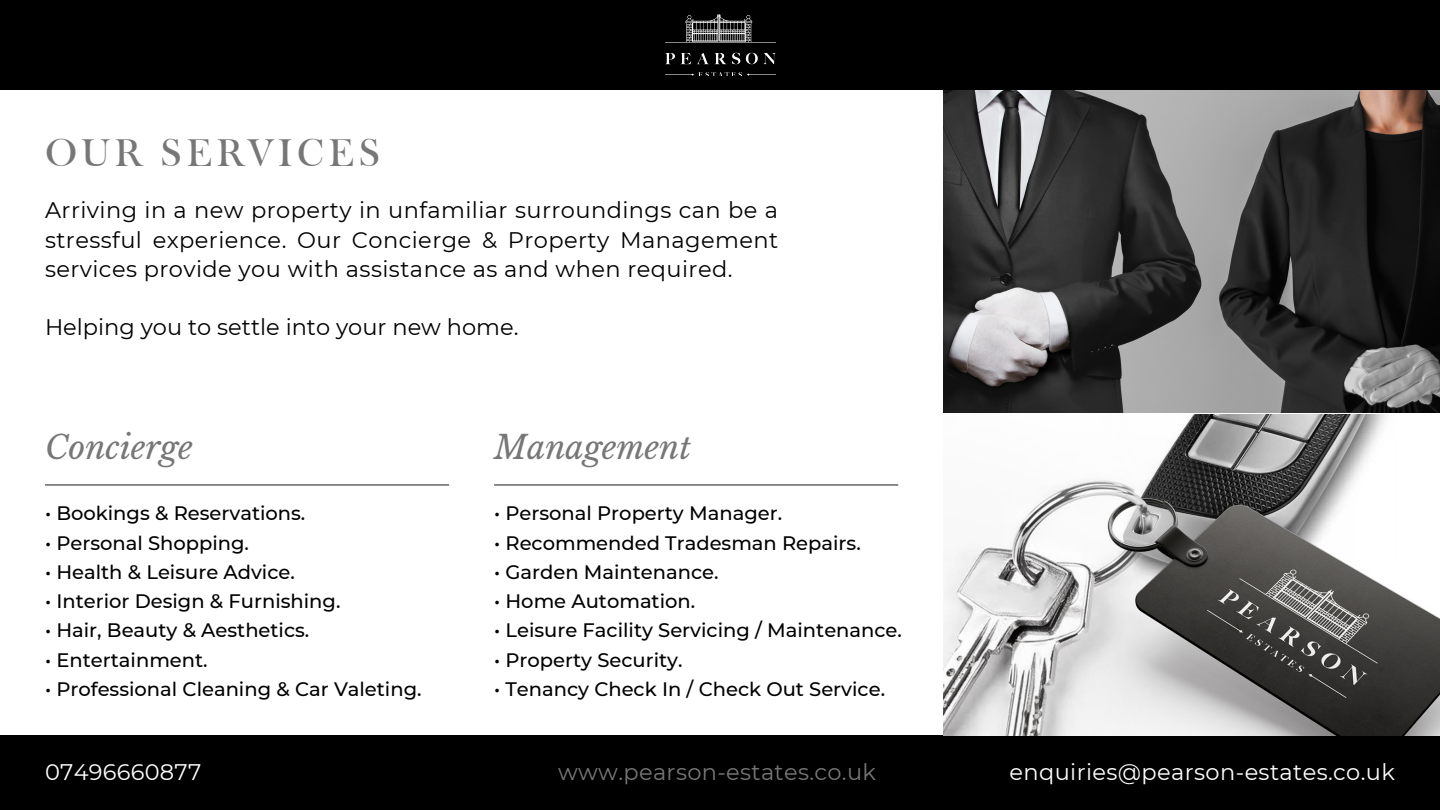
<style>
.page{position:relative;width:1440px;height:810px;background:#fff}
.page>*{position:absolute;margin:0;border:0;box-sizing:border-box;transform-origin:0 0}
.t1{font:39.75px "Frys Baskerville BT";letter-spacing:.095em;color:#777}
.t2{font:italic 32.25px "Libre Baskerville";color:#777}
.t3{font:22.5px/29.2px "Montserrat";letter-spacing:.02em;color:#000;text-align:justify}
.t4{font:22.5px "Montserrat";letter-spacing:.015em;color:#fff}
.t5{font:22.5px "Montserrat";color:#000}
.t6{font:22.5px "Montserrat";letter-spacing:.015em;color:#777}
.t7{font:500 19.5px "Montserrat";color:#000}
</style>
<div class="page">
<div style="left:0;top:736px;width:1440px;height:74px;background:#000"></div>
<img style="left:943px;top:90px;width:497px;height:322px">
<img style="left:943px;top:414px;width:497px;height:322px">
<hr style="left:45px;top:484px;width:404px;height:2px;background:#777">
<hr style="left:494px;top:484px;width:404px;height:2px;background:#777">
<div style="left:0;top:0;width:1440px;height:90px;background:#000"></div>
<img style="left:665px;top:14px;width:110px;height:62px">
<p class="t1" style="left:45px;top:128px;width:337px">OUR SERVICES</p>
<p class="t3" style="left:45px;top:196px;width:735px">Arriving in a new property in unfamiliar surroundings can be a stressful experience. Our Concierge &amp; Property Management services provide you with assistance as and when required.</p>
<p class="t5" style="left:45px;top:314px;width:475px">Helping you to settle into your new home.</p>
<p class="t2" style="left:45px;top:428px;width:149px">Concierge</p>
<p class="t2" style="left:494px;top:428px;width:199px">Management</p>
<p class="t7" style="left:45px;top:501px;width:262px">• Bookings &amp; Reservations.</p>
<p class="t7" style="left:45px;top:531px;width:206px">• Personal Shopping.</p>
<p class="t7" style="left:45px;top:560px;width:251px">• Health &amp; Leisure Advice.</p>
<p class="t7" style="left:45px;top:589px;width:297px">• Interior Design &amp; Furnishing.</p>
<p class="t7" style="left:45px;top:618px;width:266px">• Hair, Beauty &amp; Aesthetics.</p>
<p class="t7" style="left:45px;top:648px;width:164px">• Entertainment.</p>
<p class="t7" style="left:45px;top:677px;width:378px">• Professional Cleaning &amp; Car Valeting.</p>
<p class="t7" style="left:494px;top:501px;width:290px">• Personal Property Manager.</p>
<p class="t7" style="left:494px;top:531px;width:368px">• Recommended Tradesman Repairs.</p>
<p class="t7" style="left:494px;top:560px;width:226px">• Garden Maintenance.</p>
<p class="t7" style="left:494px;top:589px;width:203px">• Home Automation.</p>
<p class="t7" style="left:494px;top:618px;width:409px">• Leisure Facility Servicing / Maintenance.</p>
<p class="t7" style="left:494px;top:648px;width:190px">• Property Security.</p>
<p class="t7" style="left:494px;top:677px;width:392px">• Tenancy Check In / Check Out Service.</p>
<p class="t4" style="left:45px;top:758px;width:158px">07496660877</p>
<p class="t6" style="left:558px;top:758px;width:319px">www.pearson-estates.co.uk</p>
<p class="t4" style="left:1010px;top:758px;width:387px">enquiries@pearson-estates.co.uk</p>
</div>
